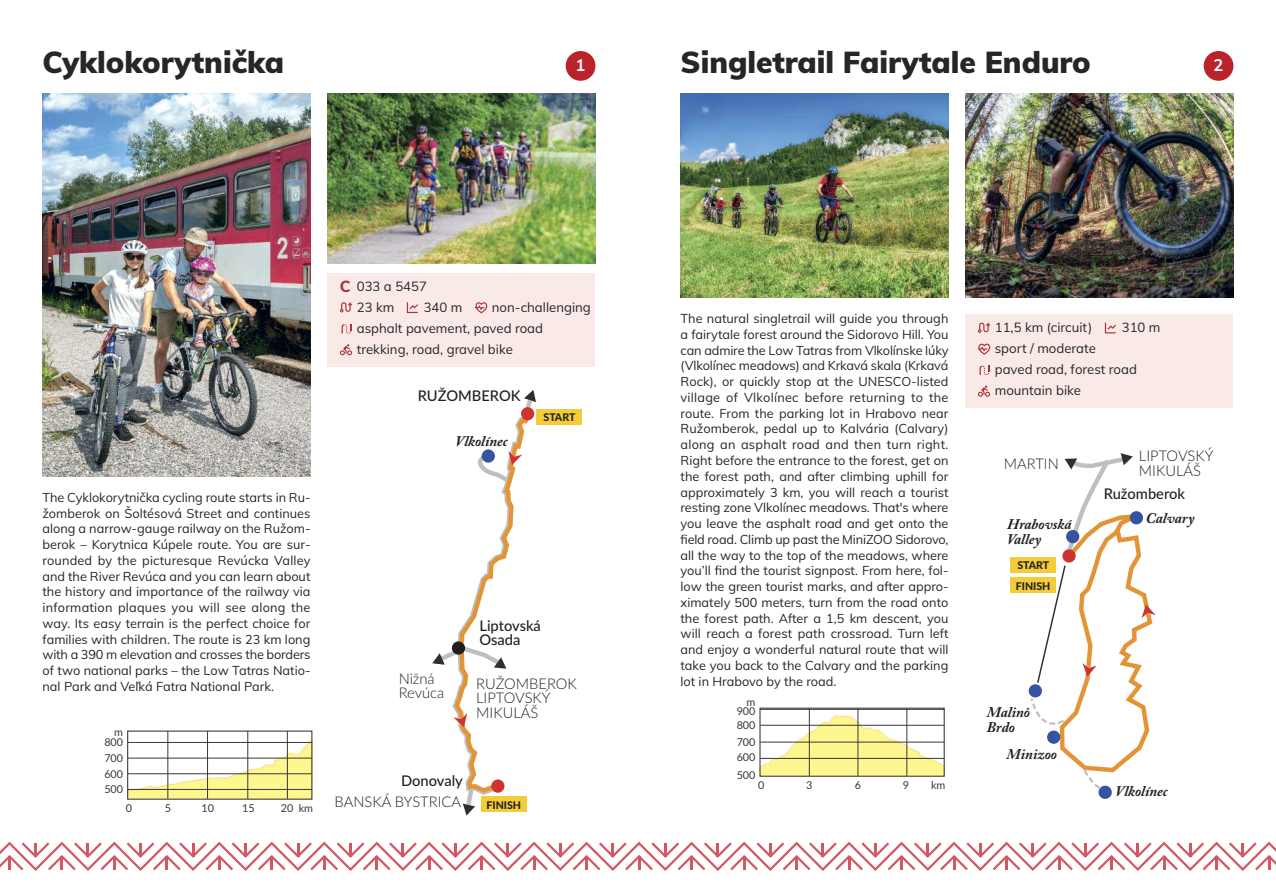
<style>
.page{position:relative;width:1276px;height:893px;background:#fff}
.page>*{position:absolute;margin:0;border:0;box-sizing:border-box;transform-origin:0 0}
.t1{font:900 30px "Muli";color:#272627}
.t2{font:700 16.5px "Muli";color:#fff}
.t3{font:800 16.05px "Nunito Sans";color:#ab3338}
.t4{font:300 14.7px/14.7px "Lato";color:#231f20}
.t5{font:italic 700 14.7px/14.7px "Adobe Caslon Pro";color:#231f20}
.t6{font:500 14.7px/14.7px "Lato";color:#231f20}
.t7{font:13.2px/21px "Muli";color:#272627}
.t8{font:12.75px/15.8px "Muli";color:#272627;text-align:justify}
.t9{font:10.8px "Lato";color:#393838}
.t10{font:800 10.65px/20.1px "Lato";color:#231f20}
</style>
<div class="page">
<svg style="left:432px;top:390px;width:104px;height:426px"></svg>
<div style="left:536px;top:409px;width:46px;height:16px;background:#f4cb38"></div>
<div style="left:481px;top:796px;width:46px;height:16px;background:#f4cb38"></div>
<div style="left:1203px;top:51px;width:30px;height:30px;background:#ba2329;border-radius:50%"></div>
<svg style="left:0;top:842px;width:1276px;height:29px"></svg>
<div style="left:566px;top:51px;width:29px;height:30px;background:#ba2329;border-radius:50%"></div>
<img style="left:43px;top:94px;width:267px;height:382px">
<div style="left:327px;top:273px;width:268px;height:94px;background:#f9eae8"></div>
<svg style="left:340px;top:302px;width:12px;height:10px"></svg>
<svg style="left:341px;top:324px;width:10px;height:10px"></svg>
<svg style="left:340px;top:344px;width:12px;height:11px"></svg>
<svg style="left:407px;top:302px;width:11px;height:11px"></svg>
<svg style="left:475px;top:302px;width:12px;height:11px"></svg>
<img style="left:327px;top:94px;width:268px;height:170px">
<div style="left:1098px;top:786px;width:13px;height:13px;background:#3653a1;border-radius:50%"></div>
<svg style="left:1029px;top:453px;width:127px;height:337px"></svg>
<div style="left:1010px;top:557px;width:46px;height:16px;background:#f4cb38"></div>
<div style="left:1010px;top:577px;width:46px;height:16px;background:#f4cb38"></div>
<svg style="left:129px;top:739px;width:184px;height:61px"></svg>
<div style="left:127px;top:731px;width:185px;height:69px;border:1px solid #393838"></div>
<hr style="left:128px;top:742px;width:184px;height:1px;background:#393838">
<hr style="left:128px;top:758px;width:184px;height:1px;background:#393838">
<hr style="left:128px;top:773px;width:184px;height:1px;background:#393838">
<hr style="left:128px;top:789px;width:184px;height:1px;background:#393838">
<hr style="left:168px;top:731px;width:1px;height:68px;background:#393838">
<hr style="left:207px;top:731px;width:1px;height:68px;background:#393838">
<hr style="left:247px;top:731px;width:1px;height:68px;background:#393838">
<hr style="left:287px;top:731px;width:1px;height:68px;background:#393838">
<svg style="left:761px;top:715px;width:181px;height:60px"></svg>
<div style="left:759px;top:708px;width:185px;height:69px;border:1px solid #393838"></div>
<hr style="left:760px;top:709px;width:184px;height:1px;background:#393838">
<hr style="left:760px;top:725px;width:184px;height:1px;background:#393838">
<hr style="left:760px;top:742px;width:184px;height:1px;background:#393838">
<hr style="left:760px;top:758px;width:184px;height:1px;background:#393838">
<hr style="left:809px;top:708px;width:1px;height:68px;background:#393838">
<hr style="left:857px;top:708px;width:1px;height:68px;background:#393838">
<hr style="left:906px;top:708px;width:1px;height:68px;background:#393838">
<img style="left:680px;top:94px;width:268px;height:204px">
<img style="left:965px;top:94px;width:268px;height:204px">
<div style="left:965px;top:315px;width:268px;height:93px;background:#f9eae8"></div>
<svg style="left:978px;top:323px;width:12px;height:10px"></svg>
<svg style="left:979px;top:366px;width:10px;height:9px"></svg>
<svg style="left:978px;top:386px;width:12px;height:11px"></svg>
<svg style="left:1105px;top:323px;width:11px;height:10px"></svg>
<svg style="left:978px;top:344px;width:12px;height:11px"></svg>
<h1 class="t1" style="left:43px;top:40px;width:243px">Cyklokorytnička</h1>
<p class="t2" style="left:575px;top:53px;width:11px">1</p>
<p class="t3" style="left:340px;top:275px;width:12px">C</p>
<p class="t7" style="left:357px;top:275px;width:72px">033 a 5457<br>23 km</p>
<p class="t7" style="left:357px;top:296px;width:236px;text-indent:135px">non-challenging asphalt pavement, paved road trekking, road, gravel bike</p>
<p class="t7" style="left:424px;top:296px;width:40px">340 m</p>
<p class="t8" style="left:43px;top:489px;width:270px">The Cyklokorytnička cycling route starts in Ru&shy;žomberok on Šoltésová Street and continues along a narrow-gauge railway on the Ružom&shy;berok – Korytnica Kúpele route. You are sur&shy;rounded by the picturesque Revúcka Valley and the River Revúca and you can learn about the history and importance of the railway via information plaques you will see along the way. Its easy terrain is the perfect choice for families with children. The route is 23 km long with a 390 m elevation and crosses the borders of two national parks – the Low Tatras Natio&shy;nal Park and Veľká Fatra National Park.</p>
<p class="t9" style="left:114px;top:725px;width:10px">m</p>
<p class="t9" style="left:104px;top:735px;width:20px">800</p>
<p class="t9" style="left:104px;top:750px;width:20px">700</p>
<p class="t9" style="left:104px;top:766px;width:20px">600</p>
<p class="t9" style="left:104px;top:782px;width:20px">500</p>
<p class="t9" style="left:126px;top:800px;width:8px">0</p>
<p class="t9" style="left:165px;top:800px;width:8px">5</p>
<p class="t9" style="left:201px;top:800px;width:14px">10</p>
<p class="t9" style="left:242px;top:800px;width:14px">15</p>
<p class="t9" style="left:281px;top:800px;width:34px">20 km</p>
<p class="t6" style="left:418px;top:388px;width:104px">RUŽOMBEROK</p>
<p class="t5" style="left:455px;top:435px;width:54px">Vlkolínec</p>
<p class="t10" style="left:543px;top:407px;width:33px">START</p>
<p class="t4" style="left:399px;top:670px;width:47px">Nižná<br>Revúca</p>
<p class="t6" style="left:479px;top:617px;width:63px">Liptovská<br>Osada</p>
<p class="t4" style="left:476px;top:675px;width:102px">RUŽOMBEROK<br>LIPTOVSKÝ<br>MIKULÁŠ</p>
<p class="t6" style="left:401px;top:772px;width:63px">Donovaly</p>
<p class="t4" style="left:335px;top:794px;width:128px">BANSKÁ BYSTRICA</p>
<p class="t10" style="left:486px;top:794px;width:36px">FINISH</p>
<h1 class="t1" style="left:680px;top:40px;width:412px">Singletrail Fairytale Enduro</h1>
<p class="t2" style="left:1213px;top:53px;width:11px">2</p>
<p class="t8" style="left:680px;top:310px;width:269px">The natural singletrail will guide you through a fairytale forest around the Sidorovo Hill. You can admire the Low Tatras from Vlkolínske lúky (Vlkolínec meadows) and Krkavá skala (Krkavá Rock), or quickly stop at the UNESCO-listed village of Vlkolínec before returning to the route. From the parking lot in Hrabovo near Ružomberok, pedal up to Kalvária (Calvary) along an asphalt road and then turn right.<br>Right before the entrance to the forest, get on the forest path, and after climbing uphill for approximately 3 km, you will reach a tourist resting zone Vlkolínec meadows. That's where you leave the asphalt road and get onto the field road. Climb up past the MiniZOO Sidorovo, all the way to the top of the meadows, where you’ll find the tourist signpost. From here, fol&shy;low the green tourist marks, and after appro&shy;ximately 500 meters, turn from the road onto the forest path. After a 1,5 km descent, you will reach a forest path crossroad. Turn left and enjoy a wonderful natural route that will take you back to the Calvary and the parking lot in Hrabovo by the road.</p>
<p class="t9" style="left:746px;top:694px;width:10px">m</p>
<p class="t9" style="left:736px;top:704px;width:20px">900</p>
<p class="t9" style="left:736px;top:717px;width:20px">800</p>
<p class="t9" style="left:736px;top:735px;width:20px">700</p>
<p class="t9" style="left:736px;top:749px;width:20px">600</p>
<p class="t9" style="left:736px;top:767px;width:20px">500</p>
<p class="t9" style="left:758px;top:777px;width:8px">0</p>
<p class="t9" style="left:806px;top:777px;width:8px">3</p>
<p class="t9" style="left:855px;top:777px;width:8px">6</p>
<p class="t9" style="left:903px;top:777px;width:8px">9</p>
<p class="t9" style="left:931px;top:777px;width:16px">km</p>
<p class="t7" style="left:994px;top:316px;width:99px">11,5 km (circuit)</p>
<p class="t7" style="left:1121px;top:316px;width:40px">310 m</p>
<p class="t7" style="left:994px;top:337px;width:144px">sport / moderate paved road, forest road mountain bike</p>
<p class="t4" style="left:1004px;top:455px;width:56px">MARTIN</p>
<p class="t4" style="left:1139px;top:448px;width:76px">LIPTOVSKÝ<br>MIKULÁŠ</p>
<p class="t6" style="left:1103px;top:485px;width:83px">Ružomberok</p>
<p class="t5" style="left:1007px;top:519px;width:66px">Hrabovská</p>
<p class="t5" style="left:1146px;top:513px;width:50px">Calvary</p>
<p class="t5" style="left:1007px;top:534px;width:36px">Valley</p>
<p class="t10" style="left:1016px;top:555px;width:36px">START<br>FINISH</p>
<p class="t5" style="left:986px;top:707px;width:45px">Malinô<br>Brdo</p>
<p class="t5" style="left:1006px;top:749px;width:52px">Minizoo</p>
<p class="t5" style="left:1115px;top:786px;width:54px">Vlkolínec</p>
</div>
